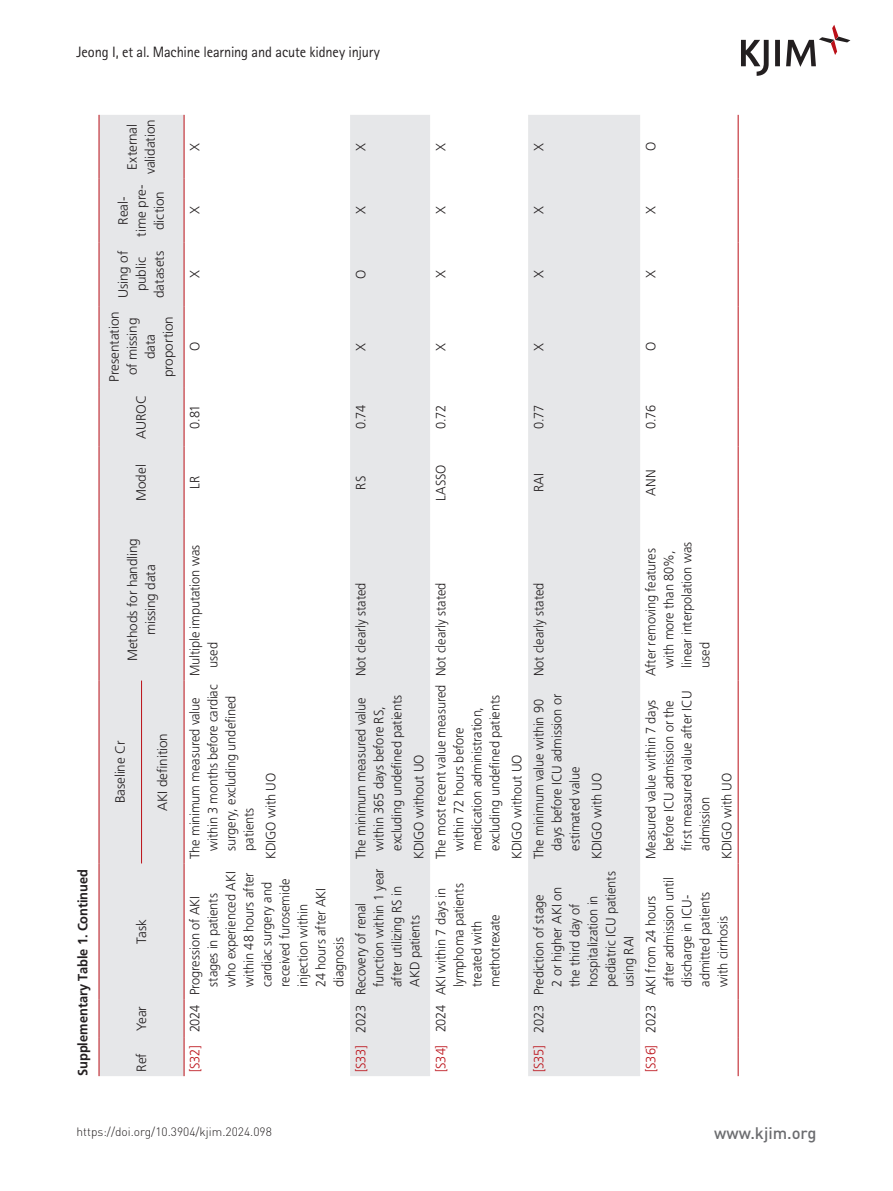
<style>
.page{position:relative;width:893px;height:1191px;background:#fff}
.page>*{position:absolute;margin:0;border:0;box-sizing:border-box;transform-origin:0 0}
.t1{font:500 16.5px "DIN Pro";color:#6c6d70}
.t2{font:15px "Rotis Sans Serif Std";letter-spacing:-.01em;color:#231f20;scale:.96 1}
.t3{font:300 13.5px/18px "Frutiger LT Std";letter-spacing:-.005em;color:#231f20;scale:.95 1}
.t4{font:300 13.5px/18px "Frutiger LT Std";letter-spacing:-.005em;color:#231f20;text-align:center}
.t5{font:700 13.5px "Frutiger LT Std";color:#231f20;scale:.95 1}
.t6{font:300 12px "DIN Pro";color:#231f20}
.s1{color:#bb1018}
</style>
<div class="page">
<svg style="left:741px;top:25px;width:109px;height:51px"></svg>
<svg style="left:100px;top:115px;width:540px;height:961px;fill:#e6e7e9"></svg>
<hr style="left:99px;top:1037px;width:1px;height:39px;background:#bb1018">
<hr style="left:99px;top:999px;width:1px;height:38px;background:#bb1018">
<hr style="left:99px;top:863px;width:1px;height:136px;background:#bb1018">
<hr style="left:99px;top:680px;width:1px;height:183px;background:#bb1018">
<hr style="left:99px;top:519px;width:1px;height:161px;background:#bb1018">
<hr style="left:99px;top:446px;width:1px;height:73px;background:#bb1018">
<hr style="left:99px;top:387px;width:1px;height:59px;background:#bb1018">
<hr style="left:99px;top:306px;width:1px;height:81px;background:#bb1018">
<hr style="left:99px;top:242px;width:1px;height:64px;background:#bb1018">
<hr style="left:99px;top:179px;width:1px;height:63px;background:#bb1018">
<hr style="left:99px;top:115px;width:1px;height:64px;background:#bb1018">
<hr style="left:141px;top:680px;width:1px;height:183px;background:#bb1018">
<hr style="left:184px;top:1037px;width:1px;height:39px;background:#bb1018">
<hr style="left:184px;top:999px;width:1px;height:38px;background:#bb1018">
<hr style="left:184px;top:863px;width:1px;height:136px;background:#bb1018">
<hr style="left:184px;top:680px;width:1px;height:183px;background:#bb1018">
<hr style="left:184px;top:519px;width:1px;height:161px;background:#bb1018">
<hr style="left:184px;top:446px;width:1px;height:73px;background:#bb1018">
<hr style="left:184px;top:387px;width:1px;height:59px;background:#bb1018">
<hr style="left:184px;top:306px;width:1px;height:81px;background:#bb1018">
<hr style="left:184px;top:242px;width:1px;height:64px;background:#bb1018">
<hr style="left:184px;top:179px;width:1px;height:63px;background:#bb1018">
<hr style="left:184px;top:115px;width:1px;height:64px;background:#bb1018">
<hr style="left:738px;top:519px;width:1px;height:161px;background:#bb1018">
<hr style="left:738px;top:446px;width:1px;height:73px;background:#bb1018">
<hr style="left:738px;top:387px;width:1px;height:59px;background:#bb1018">
<hr style="left:738px;top:306px;width:1px;height:81px;background:#bb1018">
<hr style="left:738px;top:242px;width:1px;height:64px;background:#bb1018">
<hr style="left:738px;top:179px;width:1px;height:63px;background:#bb1018">
<hr style="left:738px;top:115px;width:1px;height:64px;background:#bb1018">
<hr style="left:738px;top:1037px;width:1px;height:39px;background:#bb1018">
<hr style="left:738px;top:999px;width:1px;height:38px;background:#bb1018">
<hr style="left:738px;top:863px;width:1px;height:136px;background:#bb1018">
<hr style="left:738px;top:680px;width:1px;height:183px;background:#bb1018">
<p class="t2" style="left:77px;top:43px;width:318px">Jeong I, et al. Machine learning and acute kidney injury</p>
<p class="t5" style="left:75px;top:1076px;width:220px;rotate:-90deg">Supplementary Table 1. Continued</p>
<p class="t4" style="left:123px;top:174px;width:56px;rotate:-90deg">External validation</p>
<p class="t4" style="left:114px;top:236px;width:53px;rotate:-90deg">Real&shy;time pre&shy;diction</p>
<p class="t4" style="left:115px;top:298px;width:49px;rotate:-90deg">Using of public datasets</p>
<p class="t4" style="left:106px;top:382px;width:72px;rotate:-90deg">Presentation of missing data proportion</p>
<p class="t4" style="left:133px;top:439px;width:45px;rotate:-90deg">AUROC</p>
<p class="t4" style="left:133px;top:501px;width:38px;rotate:-90deg">Model</p>
<p class="t3" style="left:186px;top:151px;width:10px;rotate:-90deg">X</p>
<p class="t3" style="left:186px;top:214px;width:10px;rotate:-90deg">X</p>
<p class="t3" style="left:186px;top:278px;width:10px;rotate:-90deg">X</p>
<p class="t3" style="left:186px;top:351px;width:11px;rotate:-90deg">O</p>
<p class="t3" style="left:186px;top:429px;width:27px;rotate:-90deg">0.81</p>
<p class="t3" style="left:186px;top:489px;width:15px;rotate:-90deg">LR</p>
<p class="t3" style="left:352px;top:151px;width:10px;rotate:-90deg">X</p>
<p class="t3" style="left:432px;top:151px;width:10px;rotate:-90deg">X</p>
<p class="t3" style="left:530px;top:151px;width:10px;rotate:-90deg">X</p>
<p class="t3" style="left:642px;top:151px;width:11px;rotate:-90deg">O</p>
<p class="t3" style="left:352px;top:214px;width:10px;rotate:-90deg">X</p>
<p class="t3" style="left:432px;top:214px;width:10px;rotate:-90deg">X</p>
<p class="t3" style="left:530px;top:214px;width:10px;rotate:-90deg">X</p>
<p class="t3" style="left:642px;top:214px;width:10px;rotate:-90deg">X</p>
<p class="t3" style="left:352px;top:279px;width:11px;rotate:-90deg">O</p>
<p class="t3" style="left:432px;top:278px;width:10px;rotate:-90deg">X</p>
<p class="t3" style="left:530px;top:278px;width:10px;rotate:-90deg">X</p>
<p class="t3" style="left:642px;top:278px;width:10px;rotate:-90deg">X</p>
<p class="t3" style="left:352px;top:350px;width:10px;rotate:-90deg">X</p>
<p class="t3" style="left:432px;top:350px;width:10px;rotate:-90deg">X</p>
<p class="t3" style="left:530px;top:350px;width:10px;rotate:-90deg">X</p>
<p class="t3" style="left:642px;top:351px;width:11px;rotate:-90deg">O</p>
<p class="t3" style="left:352px;top:428px;width:26px;rotate:-90deg">0.74</p>
<p class="t3" style="left:432px;top:429px;width:27px;rotate:-90deg">0.72</p>
<p class="t3" style="left:530px;top:429px;width:27px;rotate:-90deg">0.77</p>
<p class="t3" style="left:642px;top:429px;width:26px;rotate:-90deg">0.76</p>
<p class="t3" style="left:352px;top:489px;width:16px;rotate:-90deg">RS</p>
<p class="t3" style="left:432px;top:501px;width:40px;rotate:-90deg">LASSO</p>
<p class="t3" style="left:530px;top:492px;width:22px;rotate:-90deg">RAI</p>
<p class="t3" style="left:642px;top:496px;width:29px;rotate:-90deg">ANN</p>
<p class="t4" style="left:124px;top:661px;width:125px;rotate:-90deg">Methods for handling missing data</p>
<p class="t4" style="left:111px;top:803px;width:64px;rotate:-90deg">Baseline Cr</p>
<p class="t4" style="left:154px;top:811px;width:80px;rotate:-90deg">AKI definition</p>
<p class="t4" style="left:133px;top:943px;width:26px;rotate:-90deg">Task</p>
<p class="t4" style="left:133px;top:1031px;width:27px;rotate:-90deg">Year</p>
<p class="t4" style="left:133px;top:1071px;width:20px;rotate:-90deg">Ref</p>
<p class="t3" style="left:186px;top:668px;width:131px;text-indent:-9px;rotate:-90deg">Multiple imputation was used</p>
<p class="t3" style="left:186px;top:850px;width:176px;text-indent:-9px;rotate:-90deg">The minimum measured value within 3 months before cardiac surgery, excluding undefined patients</p>
<p class="t3" style="left:262px;top:859px;width:92px;rotate:-90deg">KDIGO with UO</p>
<p class="t3" style="left:186px;top:986px;width:123px;text-indent:-85px;rotate:-90deg"><span class="s1">[S32]</span> 2024 Progression of AKI stages in patients who experienced AKI within 48 hours after cardiac surgery and received furosemide injection within<br>24 hours after AKI diagnosis</p>
<p class="t3" style="left:352px;top:676px;width:100px;rotate:-90deg">Not clearly stated</p>
<p class="t3" style="left:352px;top:850px;width:165px;text-indent:-9px;rotate:-90deg">The minimum measured value within 365 days before RS, excluding undefined patients</p>
<p class="t3" style="left:410px;top:859px;width:112px;rotate:-90deg">KDIGO without UO</p>
<p class="t3" style="left:352px;top:986px;width:126px;text-indent:-85px;rotate:-90deg"><span class="s1">[S33]</span> 2023 Recovery of renal function within 1 year after utilizing RS in<br>AKD patients</p>
<p class="t3" style="left:432px;top:676px;width:100px;rotate:-90deg">Not clearly stated</p>
<p class="t3" style="left:432px;top:850px;width:176px;text-indent:-9px;rotate:-90deg">The most recent value measured within 72 hours before medication administration, excluding undefined patients</p>
<p class="t3" style="left:508px;top:859px;width:112px;rotate:-90deg">KDIGO without UO</p>
<p class="t3" style="left:432px;top:986px;width:111px;text-indent:-85px;rotate:-90deg"><span class="s1">[S34]</span> 2024 AKI within 7 days in lymphoma patients treated with methotrexate</p>
<p class="t3" style="left:530px;top:676px;width:100px;rotate:-90deg">Not clearly stated</p>
<p class="t3" style="left:530px;top:850px;width:167px;text-indent:-9px;rotate:-90deg">The minimum value within 90 days before ICU admission or estimated value</p>
<p class="t3" style="left:588px;top:859px;width:92px;rotate:-90deg">KDIGO with UO</p>
<p class="t3" style="left:530px;top:986px;width:123px;text-indent:-85px;rotate:-90deg"><span class="s1">[S35]</span> 2023 Prediction of stage<br>2 or higher AKI on the third day of hospitalization in pediatric ICU patients using RAI</p>
<p class="t3" style="left:642px;top:668px;width:134px;text-indent:-9px;rotate:-90deg">After removing features with more than 80%, linear interpolation was used</p>
<p class="t3" style="left:642px;top:850px;width:170px;text-indent:-9px;rotate:-90deg">Measured value within 7 days before ICU admission or the first measured value after ICU admission</p>
<p class="t3" style="left:718px;top:859px;width:92px;rotate:-90deg">KDIGO with UO</p>
<p class="t3" style="left:642px;top:986px;width:116px;text-indent:-85px;rotate:-90deg"><span class="s1">[S36]</span> 2023 AKI from 24 hours after admission until discharge in ICU&shy;admitted patients with cirrhosis</p>
<p class="t6" style="left:77px;top:1123px;width:197px">https://doi.org/10.3904/kjim.2024.098</p>
<p class="t1" style="left:714px;top:1121px;width:104px">www.kjim.org</p>
</div>
